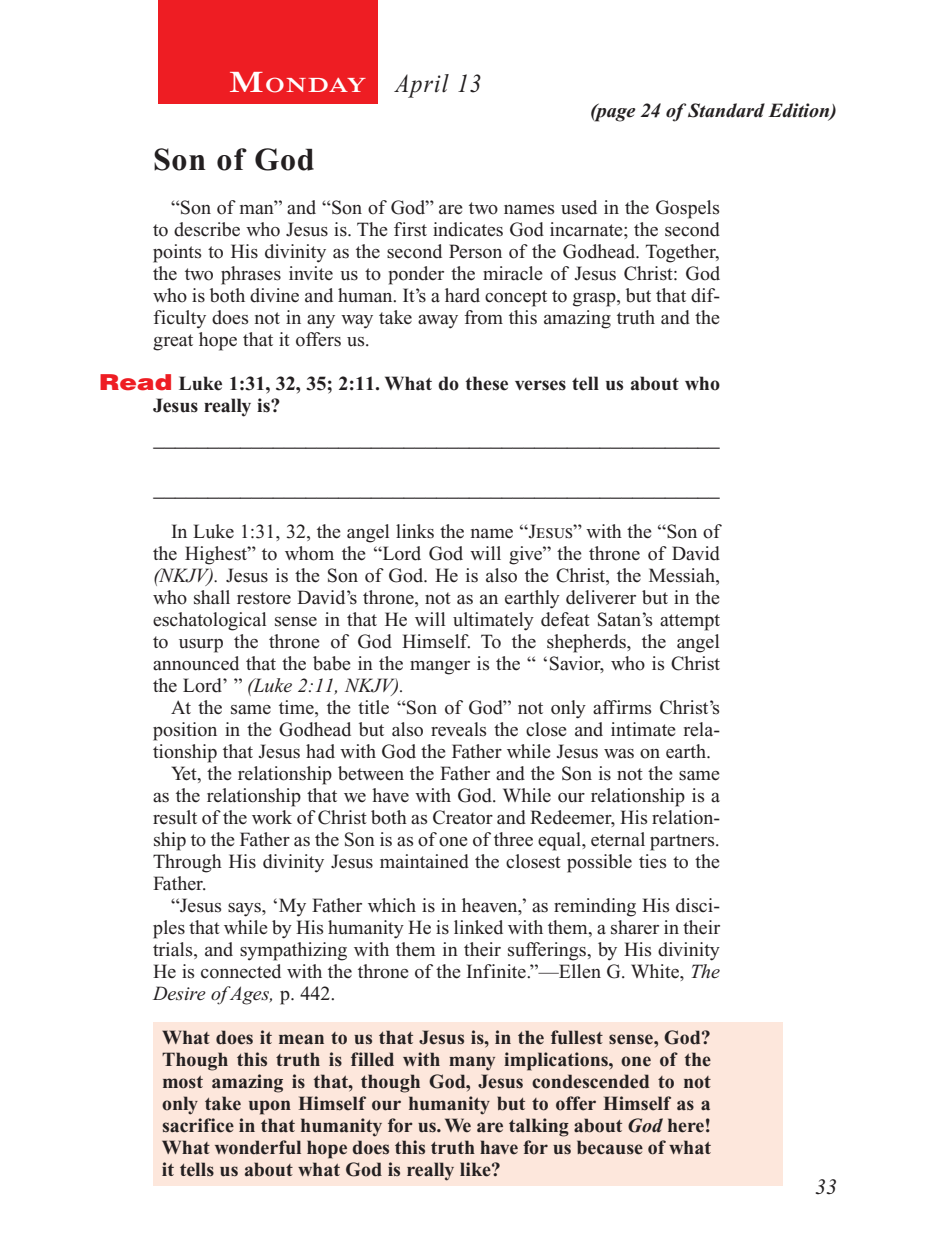
<style>
.page{position:relative;width:936px;height:1260px;background:#fff}
.page>*{position:absolute;margin:0;border:0;box-sizing:border-box;transform-origin:0 0}
.Head{font:700 32px "Times New Roman PS Std";letter-spacing:.025em;color:#231f20}
.Lesson_Dates{font:italic 26px "Times New Roman PS Std";letter-spacing:.05em;color:#231f20;scale:.9 1}
.Blank_Lines_SB{font:700 22px "Times New Roman PS Std";color:#231f20}
.t1{font:italic 22px "Times New Roman PS Std";color:#231f20}
.Daily_Header{font:600 21px "Times NRMT Std";letter-spacing:.045em;color:#fff;scale:1.1 1}
.Body{font:20px/22px "Times New Roman PS Std";color:#231f20;text-align:justify}
.x-screened_box-text{font:700 20px/22px "Times New Roman PS Std";color:#231f20;text-align:justify}
.Question{font:700 20px/22px "Times New Roman PS Std";color:#231f20}
.Page_from_SE{font:italic 700 20px "Times New Roman PS Std";color:#231f20}
.s1{font-size:30px}
.s2{font-family:"Helvetica LT Std";font-weight:900;font-size:22px;color:#ee1d23}
.s3{font-style:italic}
</style>
<div class="page">
<div style="left:158px;top:0;width:220px;height:103px;background:#ee1d23"></div>
<div style="left:153px;top:1023px;width:630px;height:163px;background:#fde7dc"></div>
<p class="Daily_Header" style="left:229px;top:73px;width:127px"><span class="s1">M</span>ONDAY</p>
<p class="Lesson_Dates" style="left:396px;top:70px;width:97px">April 13</p>
<p class="Page_from_SE" style="left:590px;top:100px;width:248px">(page 24 of Standard Edition)</p>
<p class="Head" style="left:153px;top:141px;width:163px">Son of God</p>
<p class="Body" style="left:153px;top:196px;width:569px;text-indent:18px">“Son of man” and “Son of God” are two names used in the Gospels to describe who Jesus is. The first indicates God incarnate; the second points to His divinity as the second Person of the Godhead. Together, the two phrases invite us to ponder the miracle of Jesus Christ: God who is both divine and human. It’s a hard concept to grasp, but that dif&shy;ficulty does not in any way take away from this amazing truth and the great hope that it offers us.</p>
<p class="Question" style="left:153px;top:372px;width:568px;text-indent:-54px"><span class="s2">Read</span> Luke 1:31, 32, 35; 2:11. What do these verses tell us about who<br>Jesus really is?</p>
<p class="Blank_Lines_SB" style="left:153px;top:426px;width:568px">____________________________________________________</p>
<p class="Blank_Lines_SB" style="left:153px;top:476px;width:568px">____________________________________________________</p>
<p class="Body" style="left:153px;top:520px;width:569px;text-indent:18px">In Luke 1:31, 32, the angel links the name “Jesus” with the “Son of the Highest” to whom the “Lord God will give” the throne of David <span class="s3">(NKJV).</span> Jesus is the Son of God. He is also the Christ, the Messiah, who shall restore David’s throne, not as an earthly deliverer but in the eschatological sense in that He will ultimately defeat Satan’s attempt to usurp the throne of God Himself. To the shepherds, the angel announced that the babe in the manger is the “ ‘Savior, who is Christ the Lord’ ” <span class="s3">(Luke 2:11, NKJV).</span></p>
<p class="Body" style="left:153px;top:696px;width:568px;text-indent:18px">At the same time, the title “Son of God” not only affirms Christ’s position in the Godhead but also reveals the close and intimate rela&shy;tionship that Jesus had with God the Father while Jesus was on earth.</p>
<p class="Body" style="left:153px;top:762px;width:569px;text-indent:18px">Yet, the relationship between the Father and the Son is not the same as the relationship that we have with God. While our relationship is a result of the work of Christ both as Creator and Redeemer, His relation&shy;ship to the Father as the Son is as of one of three equal, eternal partners.<br>Through His divinity Jesus maintained the closest possible ties to the Father.</p>
<p class="Body" style="left:153px;top:894px;width:569px;text-indent:18px">“Jesus says, ‘My Father which is in heaven,’ as reminding His disci&shy;ples that while by His humanity He is linked with them, a sharer in their trials, and sympathizing with them in their sufferings, by His divinity He is connected with the throne of the Infinite.”—Ellen G. White, <span class="s3">The Desire of Ages,</span> p. 442.</p>
<p class="x-screened_box-text" style="left:162px;top:1026px;width:551px">What does it mean to us that Jesus is, in the fullest sense, God?<br>Though this truth is filled with many implications, one of the most amazing is that, though God, Jesus condescended to not only take upon Himself our humanity but to offer Himself as a sacrifice in that humanity for us. We are talking about <span class="s3">God</span> here!<br>What wonderful hope does this truth have for us because of what it tells us about what God is really like?</p>
<p class="t1" style="left:815px;top:1175px;width:23px">33</p>
</div>
